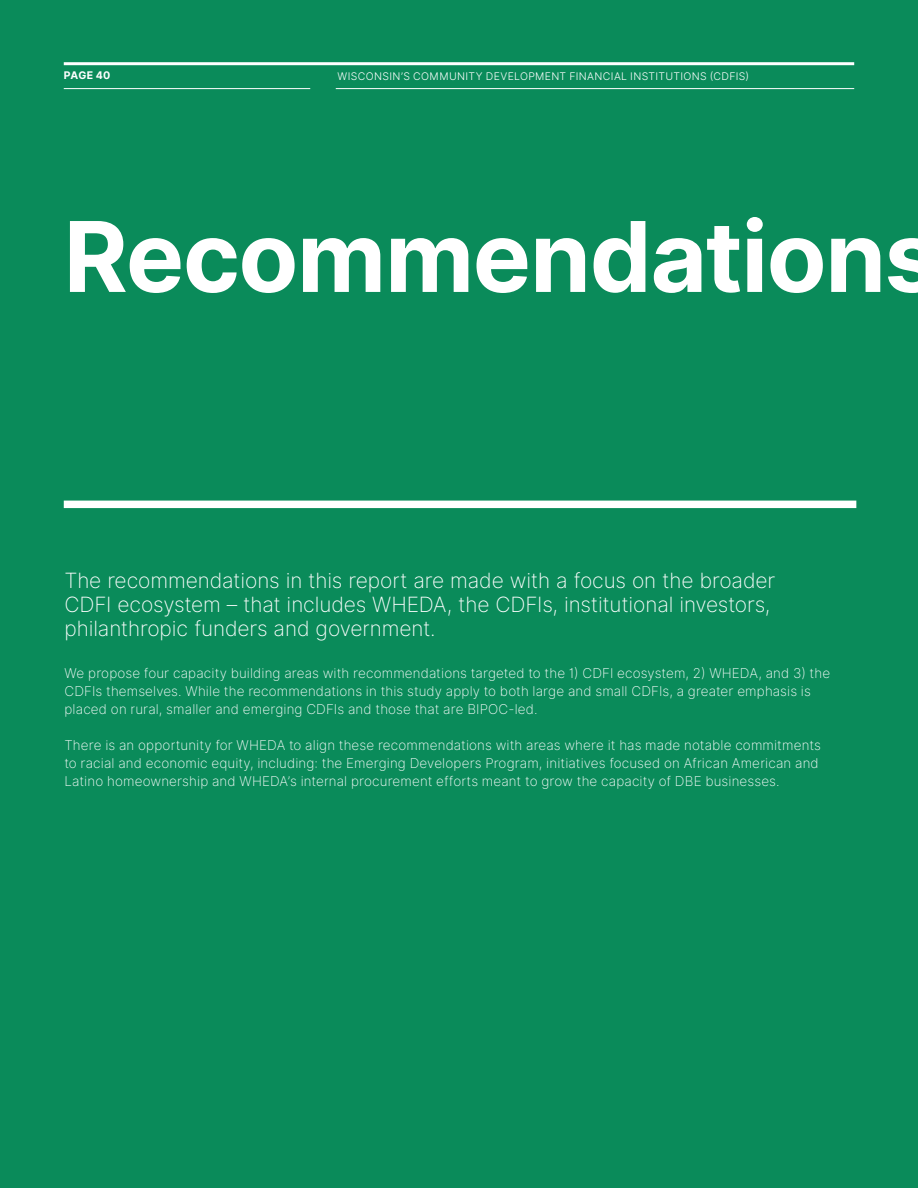
<style>
.page{position:relative;width:918px;height:1188px;background:#0a8b5a}
.page>*{position:absolute;margin:0;border:0;box-sizing:border-box;transform-origin:0 0}
.t1{font:700 97.5px "Inter";letter-spacing:-.015em;color:#fff}
.t2{font:21px/24px "Inter Extra Light BETA";letter-spacing:-.01em;color:#fff}
.t3{font:13.5px/18px "Inter Extra Light BETA";letter-spacing:.01em;color:#fff}
.t4{font:10.5px "Inter Light BETA";letter-spacing:.035em;color:#fff}
.t5{font:700 10.5px "Inter";letter-spacing:.015em;color:#fff}
</style>
<div class="page">
<div style="left:64px;top:501px;width:792px;height:7px;background:#fff"></div>
<hr style="left:64px;top:62px;width:790px;height:3px;background:#fff">
<hr style="left:64px;top:88px;width:246px;height:1px;background:#fff">
<hr style="left:336px;top:88px;width:518px;height:1px;background:#fff">
<p class="t5" style="left:64px;top:67px;width:48px">PAGE 40</p>
<p class="t4" style="left:338px;top:68px;width:413px">WISCONSIN’S COMMUNITY DEVELOPMENT FINANCIAL INSTITUTIONS (CDFIS)</p>
<h1 class="t1" style="left:64px;top:185px;width:877px">Recommendations</h1>
<h2 class="t2" style="left:64px;top:569px;width:712px">The recommendations in this report are made with a focus on the broader<br>CDFI ecosystem – that includes WHEDA, the CDFIs, institutional investors, philanthropic funders and government.</h2>
<p class="t3" style="left:64px;top:664px;width:767px">We propose four capacity building areas with recommendations targeted to the 1) CDFI ecosystem, 2) WHEDA, and 3) the<br>CDFIs themselves. While the recommendations in this study apply to both large and small CDFIs, a greater emphasis is placed on rural, smaller and emerging CDFIs and those that are BIPOC-led.</p>
<p class="t3" style="left:64px;top:736px;width:758px">There is an opportunity for WHEDA to align these recommendations with areas where it has made notable commitments to racial and economic equity, including: the Emerging Developers Program, initiatives focused on African American and<br>Latino homeownership and WHEDA’s internal procurement efforts meant to grow the capacity of DBE businesses.</p>
</div>
